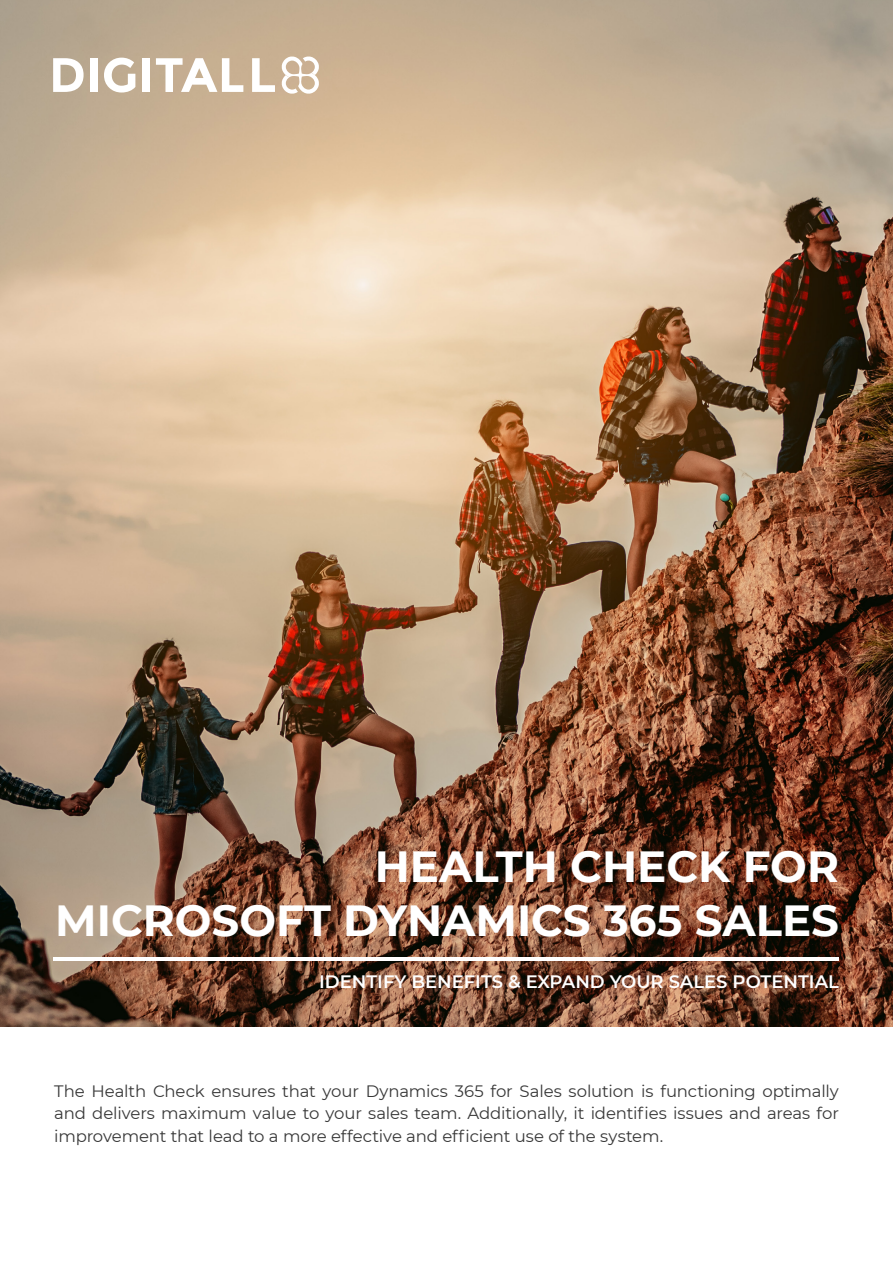
<style>
.page{position:relative;width:893px;height:1263px;background:#fff}
.page>*{position:absolute;margin:0;border:0;box-sizing:border-box;transform-origin:0 0}
.t1{font:700 43.5px/54.3px "Montserrat";color:#fff;text-align:right}
.t2{font:600 18px "Montserrat";color:#fff}
.t3{font:16.5px/22.5px "Montserrat";letter-spacing:-.01em;color:#383838;text-align:justify}
</style>
<div class="page">
<img style="left:0;top:0;width:893px;height:1027px">
<hr style="left:53px;top:957px;width:786px;height:3px;background:#fff">
<svg style="left:252px;top:58px;width:23px;height:34px"></svg>
<svg style="left:282px;top:56px;width:37px;height:38px"></svg>
<div style="left:142px;top:58px;width:8px;height:34px;background:#fff"></div>
<svg style="left:104px;top:58px;width:31px;height:35px"></svg>
<div style="left:90px;top:58px;width:8px;height:34px;background:#fff"></div>
<svg style="left:53px;top:58px;width:31px;height:34px"></svg>
<svg style="left:156px;top:58px;width:87px;height:34px"></svg>
<h1 class="t1" style="left:55px;top:837px;width:785px">HEALTH CHECK FOR<br>MICROSOFT DYNAMICS 365 SALES</h1>
<p class="t2" style="left:319px;top:969px;width:521px">IDENTIFY BENEFITS &amp; EXPAND YOUR SALES POTENTIAL</p>
<p class="t3" style="left:54px;top:1079px;width:786px">The Health Check ensures that your Dynamics 365 for Sales solution is functioning optimally and delivers maximum value to your sales team. Additionally, it identifies issues and areas for improvement that lead to a more effective and efficient use of the system.</p>
</div>
